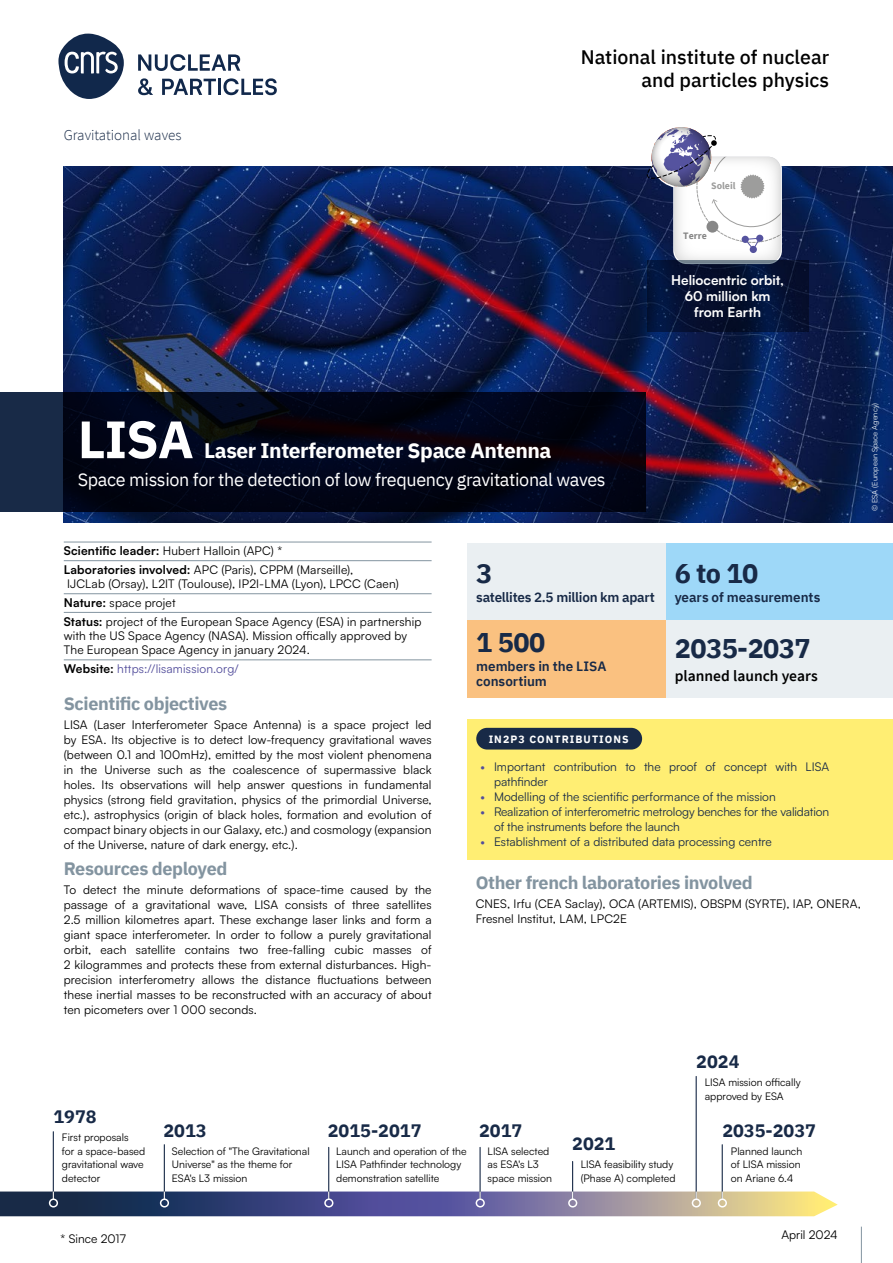
<style>
.page{position:relative;width:893px;height:1263px;background:#fff}
.page>*{position:absolute;margin:0;border:0;box-sizing:border-box;transform-origin:0 0}
.t1{font:700 52.5px "IBM Plex Sans";color:#fff}
.t2{font:700 27px "IBM Plex Sans";letter-spacing:-.02em;color:#182a47}
.t3{font:700 21px "IBM Plex Sans";letter-spacing:-.02em;color:#fff}
.t4{font:500 19.5px/22.5px "IBM Plex Sans";color:#000;text-align:right}
.t5{font:700 18px "IBM Plex Sans";letter-spacing:-.02em;color:#8394a0}
.t6{font:18px "IBM Plex Sans";letter-spacing:-.02em;color:#fff}
.t7{font:700 18px "IBM Plex Sans";color:#182a47}
.t8{font:600 15.6px "Source Sans Pro";color:#000}
.t9{font:300 15px "Source Sans Pro";color:#182a47}
.t10{font:600 13.5px/15px "IBM Plex Sans";letter-spacing:-.005em;color:#182a47}
.t11{font:700 13.5px/16.2px "Satoshi";color:#fff;text-align:center}
.t12{font:12px/15px "Satoshi";letter-spacing:.01em;color:#000}
.t13{font:12px/15px "Satoshi";color:#182a47}
.t14{font:12px "Satoshi";letter-spacing:.015em;color:#524d9b}
.t15{font:10.5px/13.5px "Satoshi";color:#000}
.t16{font:700 10.5px "IBM Plex Sans";letter-spacing:.1em;color:#fff}
.t17{font:700 9.9px "Source Sans Pro";color:#9d9d9c}
.t18{font:700 9.9px "Source Sans Pro";color:#878787}
.t19{font:7.5px "Satoshi";color:#eaeff2}
.s1{font-weight:700}
.s2{font-weight:700;color:#000}
.s3{color:#524d9b}
</style>
<div class="page">
<img style="left:64px;top:167px;width:829px;height:356px">
<svg style="left:58px;top:34px;width:66px;height:65px"></svg>
<svg style="left:138px;top:54px;width:102px;height:17px"></svg>
<svg style="left:138px;top:78px;width:15px;height:17px"></svg>
<svg style="left:162px;top:79px;width:54px;height:16px"></svg>
<hr style="left:218px;top:79px;width:3px;height:16px;background:#11284b">
<svg style="left:223px;top:78px;width:54px;height:17px"></svg>
<svg style="left:647px;top:127px;width:133px;height:134px"></svg>
<svg style="left:0;top:392px;width:645px;height:119px;background:#04081b"></svg>
<hr style="left:53px;top:1132px;width:1px;height:67px;background:#182a47">
<hr style="left:722px;top:1145px;width:1px;height:54px;background:#182a47">
<hr style="left:572px;top:1161px;width:1px;height:38px;background:#182a47">
<hr style="left:479px;top:1147px;width:2px;height:52px;background:#182a47">
<hr style="left:328px;top:1147px;width:1px;height:52px;background:#182a47">
<hr style="left:164px;top:1145px;width:1px;height:54px;background:#182a47">
<svg style="left:647px;top:261px;width:161px;height:71px;background:#081536"></svg>
<hr style="left:696px;top:1076px;width:1px;height:123px;background:#182a47">
<svg style="left:0;top:1191px;width:838px;height:25px;background:#6f6f88"></svg>
<hr style="left:861px;top:1226px;width:1px;height:37px;background:#8394a0">
<div style="left:468px;top:543px;width:198px;height:77px;background:#eaeff2"></div>
<div style="left:666px;top:543px;width:227px;height:77px;background:#9ed8f8"></div>
<div style="left:666px;top:620px;width:227px;height:77px;background:#eaeff2"></div>
<div style="left:468px;top:620px;width:198px;height:77px;background:#fac180"></div>
<div style="left:468px;top:719px;width:425px;height:141px;background:#ffee73"></div>
<hr style="left:64px;top:542px;width:368px;height:1px;background:#8394a0">
<hr style="left:64px;top:560px;width:368px;height:1px;background:#8394a0">
<hr style="left:64px;top:593px;width:368px;height:1px;background:#8394a0">
<hr style="left:64px;top:612px;width:368px;height:1px;background:#8394a0">
<hr style="left:64px;top:659px;width:368px;height:1px;background:#8394a0">
<div style="left:476px;top:728px;width:166px;height:21px;background:#182a47;border-radius:11px"></div>
<p class="t9" style="left:64px;top:126px;width:119px">Gravitational waves</p>
<h3 class="t4" style="left:581px;top:44px;width:250px">National institute of nuclear and particles physics</h3>
<p class="t17" style="left:711px;top:179px;width:26px">Soleil</p>
<p class="t18" style="left:683px;top:229px;width:25px">Terre</p>
<p class="t11" style="left:671px;top:271px;width:114px">Heliocentric orbit,<br>60 million km from Earth</p>
<h1 class="t1" style="left:78px;top:398px;width:118px">LISA</h1>
<h3 class="t3" style="left:204px;top:434px;width:349px">Laser Interferometer Space Antenna</h3>
<h3 class="t6" style="left:78px;top:466px;width:529px">Space mission for the detection of low frequency gravitational waves</h3>
<p class="t19" style="left:870px;top:511px;width:110px;rotate:-90deg">© ESA (European Space Agency)</p>
<p class="t12" style="left:64px;top:541px;width:291px;line-height:18.6px"><span class="s1">Scientific leader:</span> Hubert Halloin (APC) *<br><span class="s1">Laboratories involved:</span> APC (Paris), CPPM (Marseille),</p>
<p class="t12" style="left:64px;top:574px;width:359px;line-height:18.6px">IJCLab (Orsay), L2IT (Toulouse), IP2I-LMA (Lyon), LPCC (Caen)<br><span class="s1">Nature:</span> space projet<br><span class="s1">Status:</span> project of the European Space Agency (ESA) in partnership</p>
<p class="t12" style="left:64px;top:628px;width:345px;line-height:14.4px">with the US Space Agency (NASA). Mission offically approved by<br>The European Space Agency in january 2024.</p>
<p class="t14" style="left:64px;top:661px;width:177px"><span class="s2">Website:</span> https://lisamission.org/</p>
<h3 class="t5" style="left:64px;top:689px;width:165px">Scientific objectives</h3>
<p class="t12" style="left:64px;top:717px;width:369px;text-align:justify">LISA (Laser Interferometer Space Antenna) is a space project led by ESA. Its objective is to detect low-frequency gravitational waves (between 0.1 and 100mHz), emitted by the most violent phenomena in the Universe such as the coalescence of supermassive black holes. Its observations will help answer questions in fundamental physics (strong field gravitation, physics of the primordial Universe, etc.), astrophysics (origin of black holes, formation and evolution of compact binary objects in our Galaxy, etc.) and cosmology (expansion of the Universe, nature of dark energy, etc.).</p>
<h3 class="t5" style="left:64px;top:854px;width:165px">Resources deployed</h3>
<p class="t12" style="left:64px;top:882px;width:369px;text-align:justify">To detect the minute deformations of space-time caused by the passage of a gravitational wave, LISA consists of three satellites 2.5 million kilometres apart. These exchange laser links and form a giant space interferometer. In order to follow a purely gravitational orbit, each satellite contains two free-falling cubic masses of 2 kilogrammes and protects these from external disturbances. High&shy;precision interferometry allows the distance fluctuations between these inertial masses to be reconstructed with an accuracy of about ten picometers over 1 000 seconds.</p>
<h2 class="t2" style="left:476px;top:551px;width:18px">3</h2>
<p class="t10" style="left:476px;top:588px;width:180px">satellites 2.5 million km apart</p>
<h2 class="t2" style="left:476px;top:621px;width:71px">1 500</h2>
<p class="t10" style="left:476px;top:658px;width:132px">members in the LISA consortium</p>
<p class="t16" style="left:489px;top:731px;width:142px">IN2P3 CONTRIBUTIONS</p>
<h2 class="t2" style="left:675px;top:551px;width:85px">6 to 10</h2>
<p class="t10" style="left:675px;top:588px;width:147px">years of measurements</p>
<h2 class="t2" style="left:675px;top:627px;width:138px">2035-2037</h2>
<h3 class="t8" style="left:675px;top:665px;width:145px">planned launch years</h3>
<p class="t13" style="left:494px;top:758px;width:337px;text-indent:-14px"><span class="s3">•</span> Important contribution to the proof of concept with LISA pathfinder</p>
<p class="t13" style="left:480px;top:788px;width:297px"><span class="s3">•</span> Modelling of the scientific performance of the mission</p>
<p class="t13" style="left:494px;top:803px;width:337px;text-indent:-14px"><span class="s3">•</span> Realization of interferometric metrology benches for the validation of the instruments before the launch</p>
<p class="t13" style="left:480px;top:833px;width:293px"><span class="s3">•</span> Establishment of a distributed data processing centre</p>
<h3 class="t5" style="left:476px;top:868px;width:279px">Other french laboratories involved</h3>
<p class="t12" style="left:476px;top:895px;width:387px">CNES, Irfu (CEA Saclay), OCA (ARTEMIS), OBSPM (SYRTE), IAP, ONERA,<br>Fresnel Institut, LAM, LPC2E</p>
<h3 class="t7" style="left:53px;top:1103px;width:45px">1978</h3>
<p class="t15" style="left:62px;top:1130px;width:85px">First proposals<br>for a space-based gravitational wave detector</p>
<h3 class="t7" style="left:163px;top:1116px;width:45px">2013</h3>
<p class="t15" style="left:172px;top:1144px;width:139px">Selection of "The Gravitational<br>Universe" as the theme for<br>ESA's L3 mission</p>
<h3 class="t7" style="left:328px;top:1116px;width:95px">2015-2017</h3>
<p class="t15" style="left:336px;top:1144px;width:132px">Launch and operation of the<br>LISA Pathfinder technology demonstration satellite</p>
<h3 class="t7" style="left:479px;top:1116px;width:45px">2017</h3>
<p class="t15" style="left:488px;top:1144px;width:66px">LISA selected as ESA's L3 space mission</p>
<h3 class="t7" style="left:572px;top:1130px;width:45px">2021</h3>
<p class="t15" style="left:581px;top:1157px;width:96px">LISA feasibility study (Phase A) completed</p>
<h3 class="t7" style="left:696px;top:1048px;width:45px">2024</h3>
<p class="t15" style="left:705px;top:1075px;width:97px">LISA mission offically approved by ESA</p>
<h3 class="t7" style="left:722px;top:1116px;width:95px">2035-2037</h3>
<p class="t15" style="left:731px;top:1144px;width:73px">Planned launch of LISA mission on Ariane 6.4</p>
<p class="t12" style="left:61px;top:1231px;width:67px">* Since 2017</p>
<p class="t12" style="left:781px;top:1226px;width:58px">April 2024</p>
</div>
